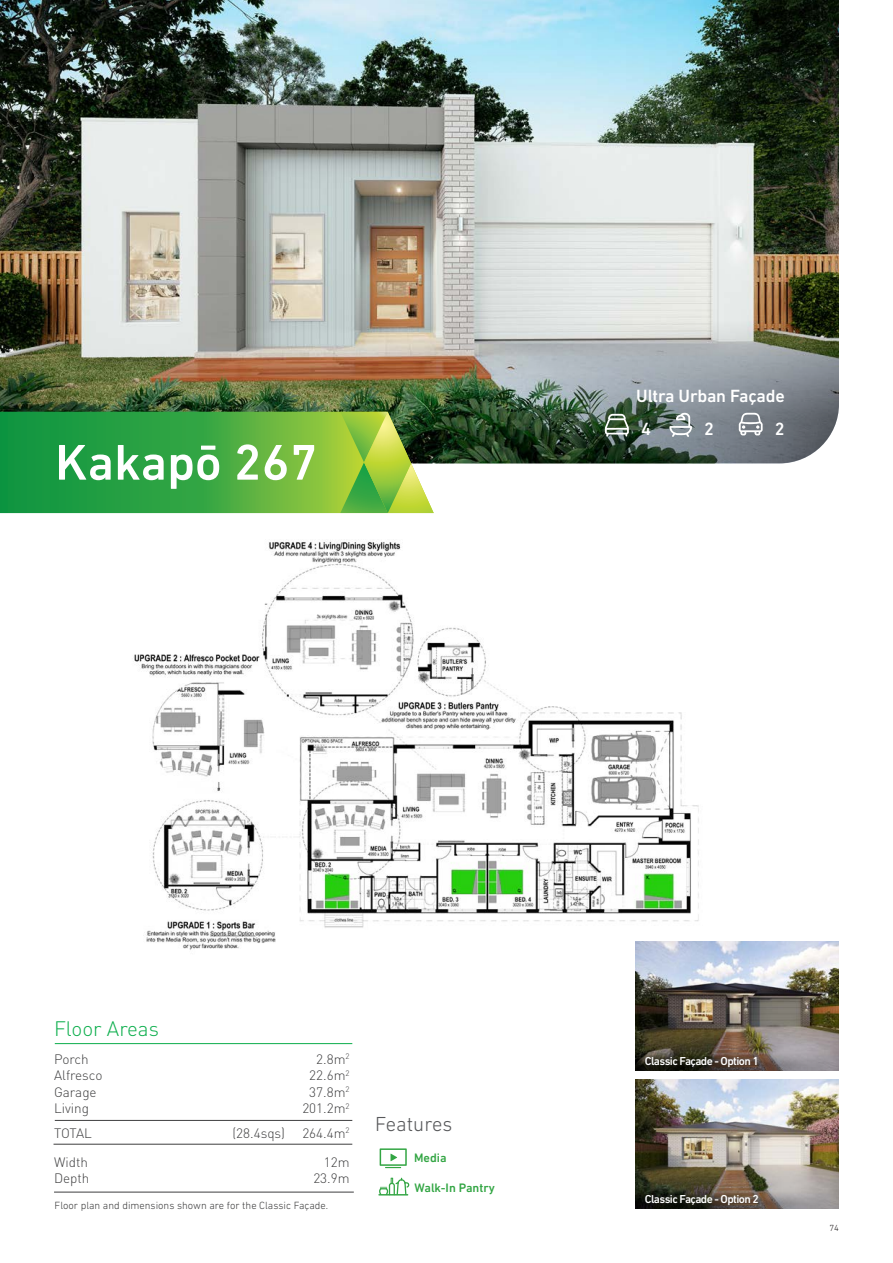
<style>
.page{position:relative;width:893px;height:1263px;background:#fff}
.page>*{position:absolute;margin:0;border:0;box-sizing:border-box;transform-origin:0 0}
.t1{font:500 51px "DIN Next LT Pro";color:#fff}
.t2{font:300 20.7px "DIN Pro";color:#0cae4c}
.t3{font:300 20.7px "DIN Next LT Pro";color:#57585a}
.t4{font:500 18px "DIN Next LT Pro";letter-spacing:-.01em;color:#fff}
.t5{font:300 13.5px "DIN Pro";color:#3e3e3f}
.t6{font:500 12.45px "DIN Next LT Pro";color:#32a543}
.t7{font:500 11.7px "DIN Next LT Pro";letter-spacing:-.05em;color:#fff}
.t8{font:300 10.65px "DIN Next LT Pro";color:#3e3e3f}
.t9{font:300 9px "DIN Next LT Pro";color:#231f20}
</style>
<div class="page">
<img style="left:0;top:0;width:839px;height:463px">
<img style="left:519px;top:309px;width:320px;height:154px">
<svg style="left:0;top:412px;width:434px;height:101px;background:#4eaa42"></svg>
<svg style="left:605px;top:414px;width:24px;height:22px"></svg>
<svg style="left:669px;top:413px;width:23px;height:24px"></svg>
<svg style="left:739px;top:413px;width:24px;height:22px"></svg>
<img style="left:134px;top:541px;width:565px;height:409px">
<div style="left:298px;top:930px;width:570px;height:36px;background:#fff"></div>
<hr style="left:55px;top:1043px;width:297px;height:1px;background:#0cae4c">
<hr style="left:55px;top:1120px;width:297px;height:1px;background:#3e3e3f">
<hr style="left:54px;top:1144px;width:298px;height:1px;background:#3e3e3f">
<hr style="left:54px;top:1192px;width:300px;height:1px;background:#3e3e3f">
<svg style="left:380px;top:1148px;width:27px;height:20px"></svg>
<hr style="left:378px;top:1194px;width:30px;height:1px;background:#32a543">
<svg style="left:379px;top:1178px;width:30px;height:17px"></svg>
<img style="left:635px;top:1080px;width:204px;height:109px">
<img style="left:635px;top:941px;width:204px;height:110px">
<svg style="left:635px;top:1189px;width:204px;height:20px;background:#938e8c"></svg>
<svg style="left:635px;top:1051px;width:204px;height:20px;background:#898285"></svg>
<div style="left:640px;top:1189px;width:124px;height:22px;background:#231f20;opacity:.4"></div>
<div style="left:640px;top:1051px;width:123px;height:21px;background:#231f20;opacity:.4"></div>
<p class="t1" style="left:55px;top:433px;width:264px">Kakapō 267</p>
<h2 class="t4" style="left:636px;top:385px;width:150px">Ultra Urban Façade</h2>
<h2 class="t4" style="left:641px;top:419px;width:11px">4</h2>
<h2 class="t4" style="left:704px;top:419px;width:11px">2</h2>
<h2 class="t4" style="left:775px;top:419px;width:11px">2</h2>
<p class="t2" style="left:54px;top:1014px;width:106px">Floor Areas</p>
<p class="t5" style="left:54px;top:1050px;width:36px">Porch</p>
<p class="t5" style="left:316px;top:1050px;width:35px">2.8m<sup>2</sup></p>
<p class="t5" style="left:54px;top:1066px;width:50px">Alfresco</p>
<p class="t5" style="left:309px;top:1066px;width:42px">22.6m<sup>2</sup></p>
<p class="t5" style="left:54px;top:1083px;width:44px">Garage</p>
<p class="t5" style="left:309px;top:1083px;width:42px">37.8m<sup>2</sup></p>
<p class="t5" style="left:54px;top:1099px;width:36px">Living</p>
<p class="t5" style="left:302px;top:1099px;width:49px">201.2m<sup>2</sup></p>
<p class="t5" style="left:54px;top:1123px;width:39px">TOTAL</p>
<p class="t5" style="left:232px;top:1123px;width:54px">(28.4sqs)</p>
<p class="t5" style="left:302px;top:1123px;width:49px">264.4m<sup>2</sup></p>
<p class="t5" style="left:54px;top:1153px;width:35px">Width</p>
<p class="t5" style="left:324px;top:1153px;width:27px">12m</p>
<p class="t5" style="left:54px;top:1169px;width:37px">Depth</p>
<p class="t5" style="left:313px;top:1169px;width:38px">23.9m</p>
<p class="t8" style="left:55px;top:1199px;width:275px">Floor plan and dimensions shown are for the Classic Façade.</p>
<p class="t3" style="left:375px;top:1112px;width:79px">Features</p>
<h2 class="t6" style="left:414px;top:1151px;width:34px">Media</h2>
<h2 class="t6" style="left:415px;top:1181px;width:82px">Walk-In Pantry</h2>
<p class="t7" style="left:645px;top:1054px;width:115px">Classic Façade - Option 1</p>
<p class="t7" style="left:645px;top:1192px;width:115px">Classic Façade - Option 2</p>
<p class="t9" style="left:829px;top:1222px;width:11px">74</p>
</div>
